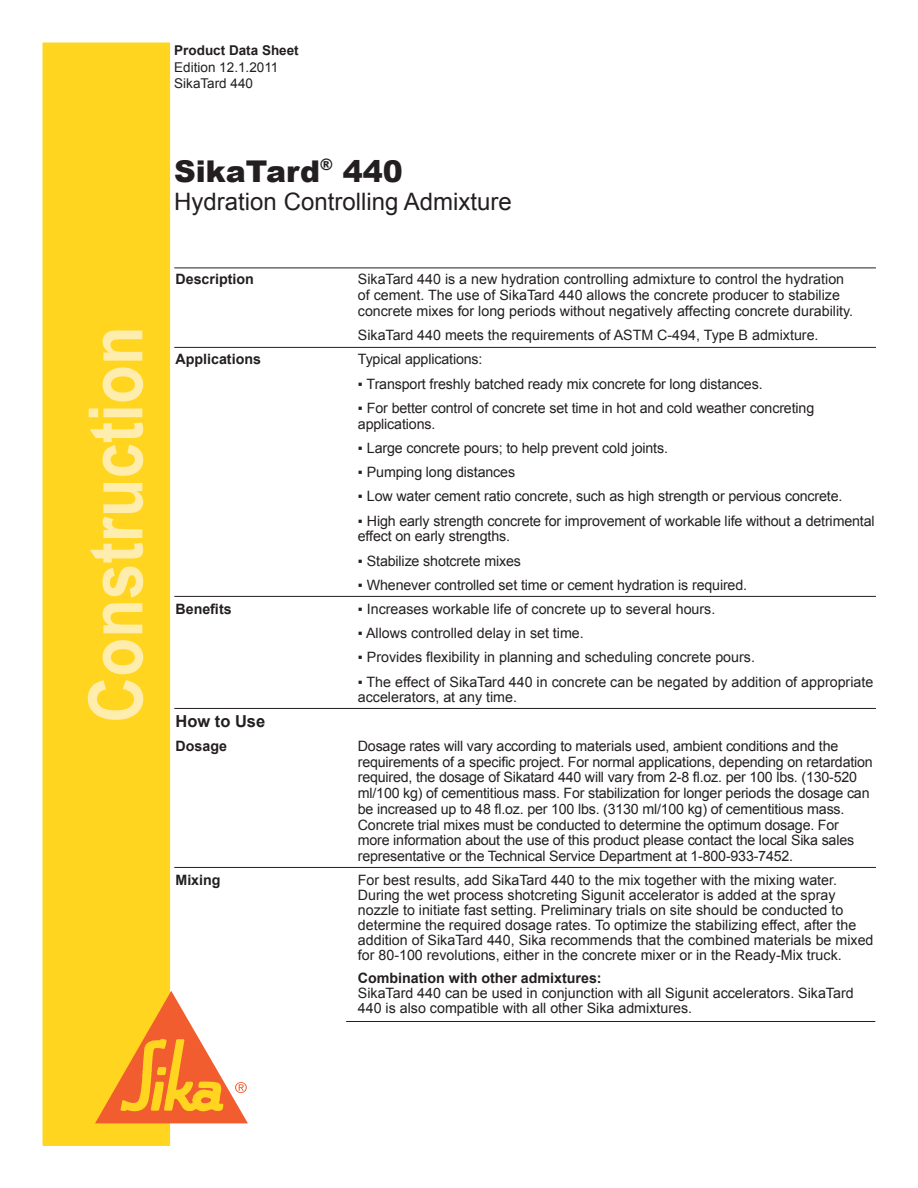
<style>
.page{position:relative;width:918px;height:1188px;background:#fff}
.page>*{position:absolute;margin:0;border:0;box-sizing:border-box;transform-origin:0 0}
.t1{font:700 75px "Arial";color:#ffedae;scale:.85 1}
.t2{font:900 30px "Arial";color:#231f20}
.t3{font:24px "Arial";color:#231f20}
.t4{font:700 16.5px "Arial";color:#231f20}
.t5{font:14.25px/15.8px "Arial";color:#231f20}
.t6{font:700 14.25px "Arial";color:#231f20}
.t7{font:13.5px/16.2px "Arial";color:#231f20}
.t8{font:700 13.5px "Arial";color:#231f20}
</style>
<div class="page">
<div style="left:43px;top:43px;width:127px;height:1103px;background:#ffd520"></div>
<svg style="left:95px;top:991px;width:153px;height:132px"></svg>
<hr style="left:174px;top:596px;width:702px;height:1px;background:#231f20">
<hr style="left:174px;top:347px;width:702px;height:1px;background:#231f20">
<hr style="left:346px;top:1021px;width:529px;height:1px;background:#231f20">
<hr style="left:174px;top:708px;width:702px;height:1px;background:#231f20">
<hr style="left:174px;top:268px;width:702px;height:1px;background:#231f20">
<hr style="left:174px;top:867px;width:702px;height:1px;background:#231f20">
<h1 class="t1" style="left:66px;top:723px;width:468px;rotate:-90deg">Construction</h1>
<p class="t8" style="left:174px;top:42px;width:126px">Product Data Sheet</p>
<p class="t7" style="left:174px;top:59px;width:106px">Edition 12.1.2011<br>SikaTard 440</p>
<h2 class="t2" style="left:174px;top:149px;width:230px">SikaTard<sup>®</sup> 440</h2>
<h3 class="t3" style="left:174px;top:186px;width:339px">Hydration Controlling Admixture</h3>
<p class="t6" style="left:176px;top:270px;width:80px">Description</p>
<p class="t5" style="left:358px;top:272px;width:497px">SikaTard 440 is a new hydration controlling admixture to control the hydration of cement. The use of SikaTard 440 allows the concrete producer to stabilize concrete mixes for long periods without negatively affecting concrete durability.</p>
<p class="t5" style="left:358px;top:327px;width:462px">SikaTard 440 meets the requirements of ASTM C-494, Type B admixture.</p>
<p class="t6" style="left:176px;top:350px;width:87px">Applications</p>
<p class="t5" style="left:358px;top:352px;width:126px">Typical applications:</p>
<p class="t5" style="left:358px;top:376px;width:406px">▪ Transport freshly batched ready mix concrete for long distances.</p>
<p class="t5" style="left:358px;top:400px;width:458px">▪ For better control of concrete set time in hot and cold weather concreting applications.</p>
<p class="t5" style="left:358px;top:440px;width:312px">▪ Large concrete pours; to help prevent cold joints.</p>
<p class="t5" style="left:358px;top:464px;width:159px">▪ Pumping long distances</p>
<p class="t5" style="left:358px;top:489px;width:486px">▪ Low water cement ratio concrete, such as high strength or pervious concrete.</p>
<p class="t5" style="left:358px;top:513px;width:518px">▪ High early strength concrete for improvement of workable life without a detrimental effect on early strengths.</p>
<p class="t5" style="left:358px;top:553px;width:165px">▪ Stabilize shotcrete mixes</p>
<p class="t5" style="left:358px;top:577px;width:391px">▪ Whenever controlled set time or cement hydration is required.</p>
<p class="t6" style="left:175px;top:599px;width:58px">Benefits</p>
<p class="t5" style="left:358px;top:601px;width:359px">▪ Increases workable life of concrete up to several hours.</p>
<p class="t5" style="left:358px;top:625px;width:228px">▪ Allows controlled delay in set time.</p>
<p class="t5" style="left:358px;top:650px;width:399px">▪ Provides flexibility in planning and scheduling concrete pours.</p>
<p class="t5" style="left:358px;top:674px;width:517px">▪ The effect of SikaTard 440 in concrete can be negated by addition of appropriate accelerators, at any time.</p>
<p class="t4" style="left:176px;top:710px;width:91px">How to Use</p>
<p class="t6" style="left:175px;top:736px;width:53px">Dosage</p>
<p class="t5" style="left:358px;top:738px;width:516px">Dosage rates will vary according to materials used, ambient conditions and the requirements of a specific project. For normal applications, depending on retardation required, the dosage of Sikatard 440 will vary from 2-8 fl.oz. per 100 lbs. (130-520 ml/100 kg) of cementitious mass. For stabilization for longer periods the dosage can be increased up to 48 fl.oz. per 100 lbs. (3130 ml/100 kg) of cementitious mass.<br>Concrete trial mixes must be conducted to determine the optimum dosage. For more information about the use of this product please contact the local Sika sales representative or the Technical Service Department at 1-800-933-7452.</p>
<p class="t6" style="left:175px;top:870px;width:47px">Mixing</p>
<p class="t5" style="left:358px;top:872px;width:517px;line-height:15px">For best results, add SikaTard 440 to the mix together with the mixing water.<br>During the wet process shotcreting Sigunit accelerator is added at the spray nozzle to initiate fast setting. Preliminary trials on site should be conducted to determine the required dosage rates. To optimize the stabilizing effect, after the addition of SikaTard 440, Sika recommends that the combined materials be mixed for 80-100 revolutions, either in the concrete mixer or in the Ready-Mix truck.</p>
<p class="t6" style="left:358px;top:969px;width:245px">Combination with other admixtures:</p>
<p class="t5" style="left:358px;top:986px;width:497px;line-height:15px">SikaTard 440 can be used in conjunction with all Sigunit accelerators. SikaTard<br>440 is also compatible with all other Sika admixtures.</p>
</div>
